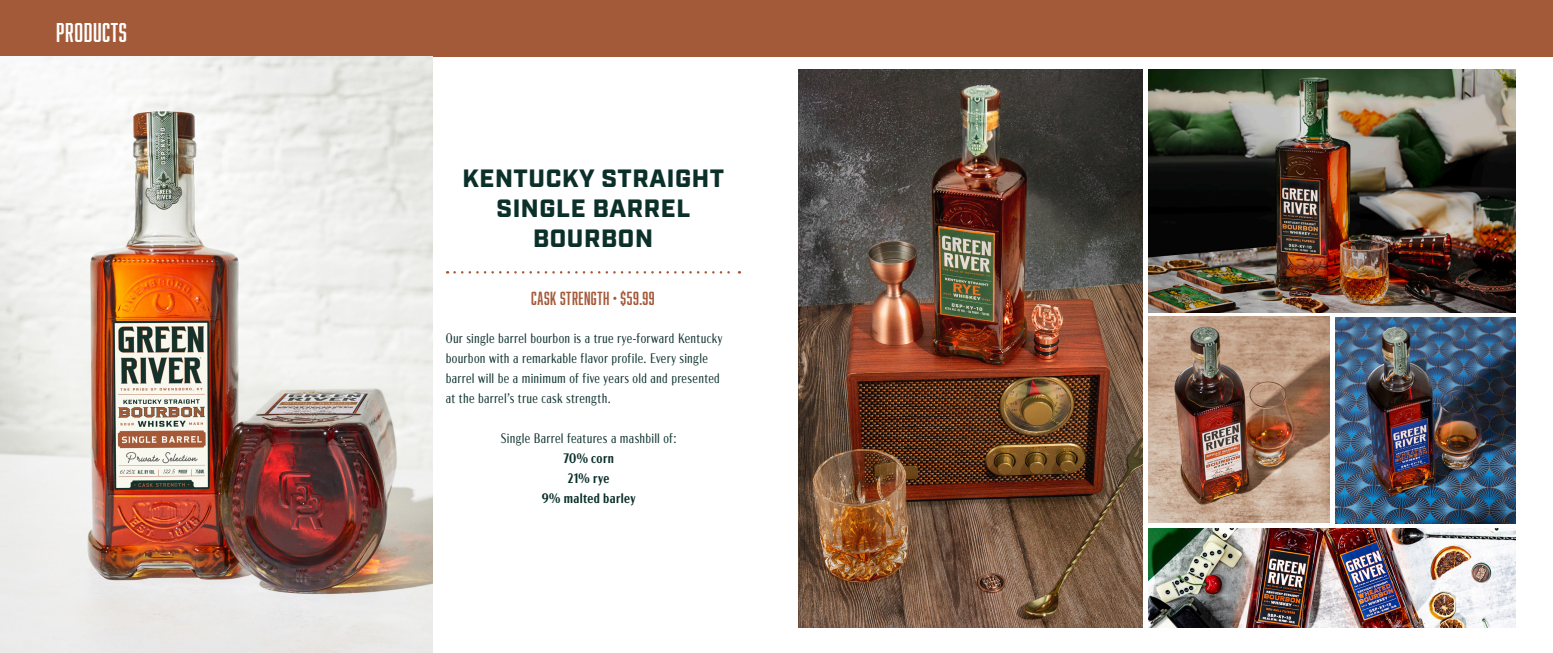
<style>
.page{position:relative;width:1553px;height:653px;background:#fff}
.page>*{position:absolute;margin:0;border:0;box-sizing:border-box;transform-origin:0 0}
.t1{font:900 25px/30px "Industry";letter-spacing:.025em;color:#0b302a;text-align:center}
.t2{font:25px "Abolition";letter-spacing:.025em;color:#fff}
.t3{font:17.5px "Abolition";letter-spacing:.03em;color:#a55939}
.t4{font:300 condensed 13.75px/20px "Acme Gothic";letter-spacing:.02em;color:#0b302a}
.t5{font:600 condensed 13.75px "Acme Gothic";letter-spacing:.025em;color:#0b302a}
</style>
<div class="page">
<div style="left:0;top:0;width:1552px;height:56px;background:#a35a39"></div>
<svg style="left:454px;top:271px;width:286px;height:2px"></svg>
<img style="left:0;top:56px;width:432px;height:596px">
<img style="left:1148px;top:317px;width:182px;height:205px">
<img style="left:798px;top:70px;width:344px;height:557px">
<img style="left:1149px;top:70px;width:366px;height:242px">
<img style="left:1335px;top:317px;width:180px;height:206px">
<img style="left:1148px;top:528px;width:367px;height:99px">
<p class="t2" style="left:56px;top:18px;width:72px">PRODUCTS</p>
<p class="t1" style="left:462px;top:165px;width:263px">KENTUCKY STRAIGHT<br>SINGLE BARREL</p>
<p class="t1" style="left:533px;top:225px;width:121px">BOURBON</p>
<p class="t3" style="left:531px;top:288px;width:125px">CASK STRENGTH • $59.99</p>
<p class="t4" style="left:446px;top:327px;width:278px">Our single barrel bourbon is a true rye-forward Kentucky bourbon with a remarkable flavor profile. Every single barrel will be a minimum of five years old and presented at the barrel’s true cask strength.</p>
<p class="t4" style="left:501px;top:427px;width:177px">Single Barrel features a mashbill of:</p>
<p class="t5" style="left:563px;top:448px;width:52px">70% corn</p>
<p class="t5" style="left:568px;top:468px;width:43px">21% rye</p>
<p class="t5" style="left:542px;top:488px;width:95px">9% malted barley</p>
</div>
